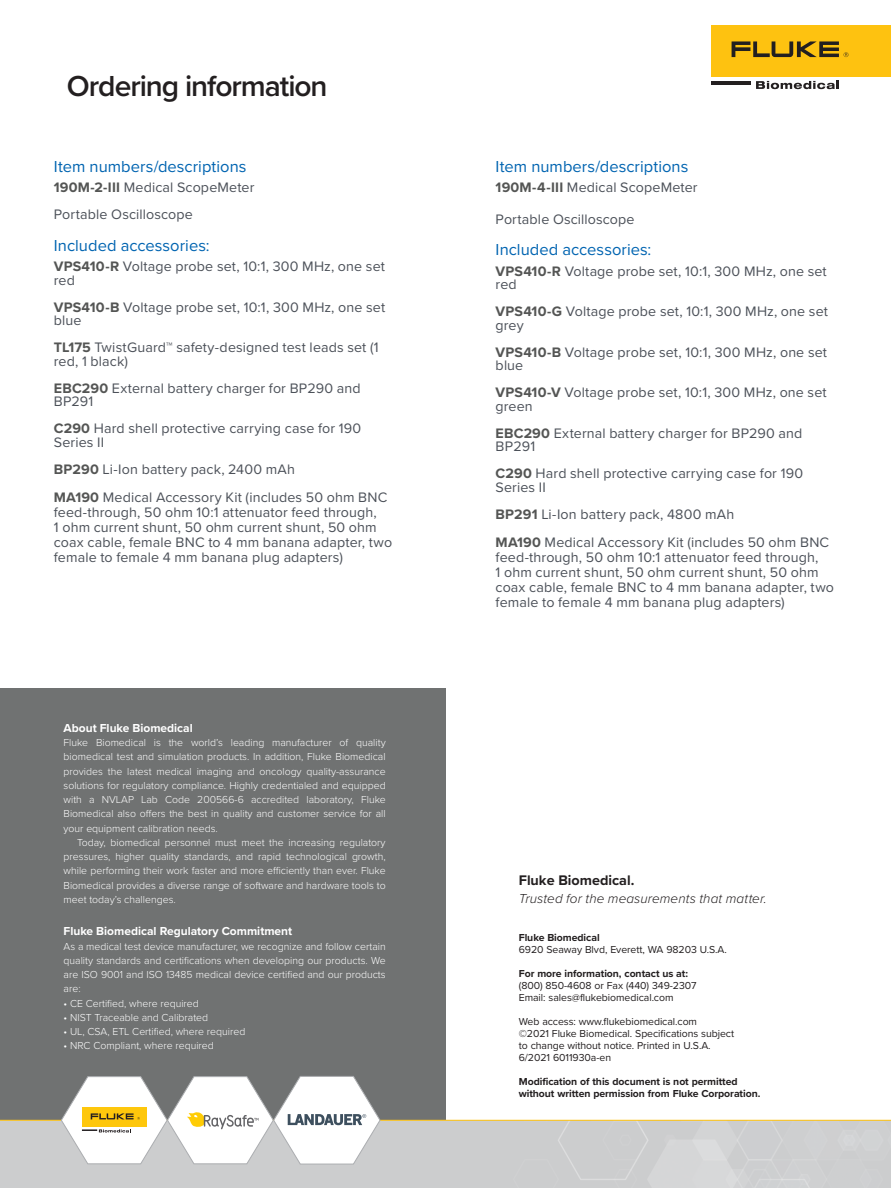
<style>
.page{position:relative;width:891px;height:1188px;background:#fff}
.page>*{position:absolute;margin:0;border:0;box-sizing:border-box;transform-origin:0 0}
.t1{font:600 30px "Proxima Nova";letter-spacing:-.035em;color:#231f20}
.Header_1{font:16.5px "Proxima Nova";letter-spacing:.005em;color:#0064b1}
.t2{font:700 14.4px "Proxima Nova";color:#231f20}
.Body_copy{font:14.25px/13.5px "Proxima Nova";letter-spacing:.01em;color:#4c5159}
.t3{font:italic 300 13.5px "Proxima Nova";letter-spacing:.01em;color:#231f20}
.Pa13{font:700 12px "Proxima Nova";color:#fff}
.Pa13-2{font:300 10.5px/14.2px "Proxima Nova";color:#fff;text-align:justify}
.Default{font:300 10.5px/14.2px "Proxima Nova";color:#fff;text-align:justify}
.t4{font:10.5px "Proxima Nova";letter-spacing:-.005em;color:#231f20}
.t5{font:700 10.5px "Proxima Nova";letter-spacing:-.005em;color:#231f20}
.s1{font-weight:700;color:#545554}
</style>
<div class="page">
<div style="left:712px;top:26px;width:179px;height:51px;background:#fec210"></div>
<svg style="left:732px;top:41px;width:116px;height:16px"></svg>
<hr style="left:712px;top:81px;width:39px;height:4px;background:#231f20">
<svg style="left:756px;top:81px;width:83px;height:8px"></svg>
<img style="left:0;top:1121px;width:891px;height:67px">
<div style="left:0;top:688px;width:446px;height:432px;background:#707272"></div>
<hr style="left:0;top:1120px;width:891px;height:1px;background:#ffc20d">
<svg style="left:61px;top:1076px;width:320px;height:89px"></svg>
<p class="t1" style="left:67px;top:64px;width:262px">Ordering information</p>
<p class="Header_1" style="left:54px;top:154px;width:194px">Item numbers/descriptions</p>
<p class="Body_copy" style="left:54px;top:180px;width:202px"><span class="s1">190M-2-III</span> Medical ScopeMeter</p>
<p class="Body_copy" style="left:54px;top:207px;width:141px">Portable Oscilloscope</p>
<p class="Header_1" style="left:54px;top:233px;width:157px">Included accessories:</p>
<p class="Body_copy" style="left:54px;top:259px;width:333px"><span class="s1">VPS410-R</span> Voltage probe set, 10:1, 300 MHz, one set red</p>
<p class="Body_copy" style="left:54px;top:300px;width:333px"><span class="s1">VPS410-B</span> Voltage probe set, 10:1, 300 MHz, one set blue</p>
<p class="Body_copy" style="left:54px;top:340px;width:326px"><span class="s1">TL175</span> TwistGuard™ safety-designed test leads set (1 red, 1 black)</p>
<p class="Body_copy" style="left:54px;top:381px;width:308px"><span class="s1">EBC290</span> External battery charger for BP290 and<br>BP291</p>
<p class="Body_copy" style="left:54px;top:421px;width:309px"><span class="s1">C290</span> Hard shell protective carrying case for 190<br>Series II</p>
<p class="Body_copy" style="left:54px;top:462px;width:243px"><span class="s1">BP290</span> Li-Ion battery pack, 2400 mAh</p>
<p class="Body_copy" style="left:54px;top:489px;width:340px;line-height:15px"><span class="s1">MA190</span> Medical Accessory Kit (includes 50 ohm BNC feed-through, 50 ohm 10:1 attenuator feed through,<br>1 ohm current shunt, 50 ohm current shunt, 50 ohm coax cable, female BNC to 4 mm banana adapter, two female to female 4 mm banana plug adapters)</p>
<p class="Pa13" style="left:64px;top:719px;width:131px">About Fluke Biomedical</p>
<p class="Pa13-2" style="left:64px;top:735px;width:324px">Fluke Biomedical is the world’s leading manufacturer of quality biomedical test and simulation products. In addition, Fluke Biomedical provides the latest medical imaging and oncology quality-assurance solutions for regulatory compliance. Highly credentialed and equipped with a NVLAP Lab Code 200566-6 accredited laboratory, Fluke Biomedical also offers the best in quality and customer service for all your equipment calibration needs.</p>
<p class="Default" style="left:64px;top:835px;width:324px;text-indent:14px">Today, biomedical personnel must meet the increasing regulatory pressures, higher quality standards, and rapid technological growth, while performing their work faster and more efficiently than ever. Fluke Biomedical provides a diverse range of software and hardware tools to meet today’s challenges.</p>
<p class="Pa13" style="left:64px;top:922px;width:230px">Fluke Biomedical Regulatory Commitment</p>
<p class="Pa13-2" style="left:64px;top:938px;width:324px">As a medical test device manufacturer, we recognize and follow certain quality standards and certifications when developing our products. We are ISO 9001 and ISO 13485 medical device certified and our products are:</p>
<p class="Pa13-2" style="left:64px;top:995px;width:137px">• CE Certified, where required</p>
<p class="Pa13-2" style="left:64px;top:1010px;width:146px">• NIST Traceable and Calibrated</p>
<p class="Pa13-2" style="left:64px;top:1024px;width:183px">• UL, CSA, ETL Certified, where required</p>
<p class="Pa13-2" style="left:64px;top:1038px;width:152px">• NRC Compliant, where required</p>
<p class="Header_1" style="left:496px;top:154px;width:194px">Item numbers/descriptions</p>
<p class="Body_copy" style="left:496px;top:180px;width:204px"><span class="s1">190M-4-III</span> Medical ScopeMeter</p>
<p class="Body_copy" style="left:496px;top:212px;width:141px">Portable Oscilloscope</p>
<p class="Header_1" style="left:496px;top:238px;width:157px">Included accessories:</p>
<p class="Body_copy" style="left:496px;top:264px;width:333px"><span class="s1">VPS410-R</span> Voltage probe set, 10:1, 300 MHz, one set red</p>
<p class="Body_copy" style="left:496px;top:304px;width:334px"><span class="s1">VPS410-G</span> Voltage probe set, 10:1, 300 MHz, one set grey</p>
<p class="Body_copy" style="left:496px;top:345px;width:333px"><span class="s1">VPS410-B</span> Voltage probe set, 10:1, 300 MHz, one set blue</p>
<p class="Body_copy" style="left:496px;top:385px;width:333px"><span class="s1">VPS410-V</span> Voltage probe set, 10:1, 300 MHz, one set green</p>
<p class="Body_copy" style="left:496px;top:426px;width:308px"><span class="s1">EBC290</span> External battery charger for BP290 and<br>BP291</p>
<p class="Body_copy" style="left:496px;top:466px;width:309px"><span class="s1">C290</span> Hard shell protective carrying case for 190<br>Series II</p>
<p class="Body_copy" style="left:496px;top:507px;width:240px"><span class="s1">BP291</span> Li-Ion battery pack, 4800 mAh</p>
<p class="Body_copy" style="left:496px;top:534px;width:340px;line-height:15px"><span class="s1">MA190</span> Medical Accessory Kit (includes 50 ohm BNC feed-through, 50 ohm 10:1 attenuator feed through,<br>1 ohm current shunt, 50 ohm current shunt, 50 ohm coax cable, female BNC to 4 mm banana adapter, two female to female 4 mm banana plug adapters)</p>
<p class="t2" style="left:519px;top:870px;width:117px">Fluke Biomedical.</p>
<p class="t3" style="left:519px;top:889px;width:249px">Trusted for the measurements that matter.</p>
<p class="t5" style="left:519px;top:930px;width:82px">Fluke Biomedical</p>
<p class="t4" style="left:519px;top:942px;width:210px">6920 Seaway Blvd, Everett, WA 98203 U.S.A.</p>
<p class="t5" style="left:519px;top:966px;width:171px">For more information, contact us at:</p>
<p class="t4" style="left:519px;top:978px;width:179px">(800) 850-4608 or Fax (440) 349-2307</p>
<p class="t4" style="left:519px;top:990px;width:156px">Email: sales@flukebiomedical.com</p>
<p class="t4" style="left:519px;top:1014px;width:180px">Web access: www.flukebiomedical.com</p>
<p class="t4" style="left:519px;top:1026px;width:217px">©2021 Fluke Biomedical. Specifications subject</p>
<p class="t4" style="left:519px;top:1038px;width:193px">to change without notice. Printed in U.S.A.</p>
<p class="t4" style="left:519px;top:1050px;width:94px">6/2021 6011930a-en</p>
<p class="t5" style="left:519px;top:1074px;width:220px">Modification of this document is not permitted</p>
<p class="t5" style="left:519px;top:1086px;width:243px">without written permission from Fluke Corporation.</p>
</div>
